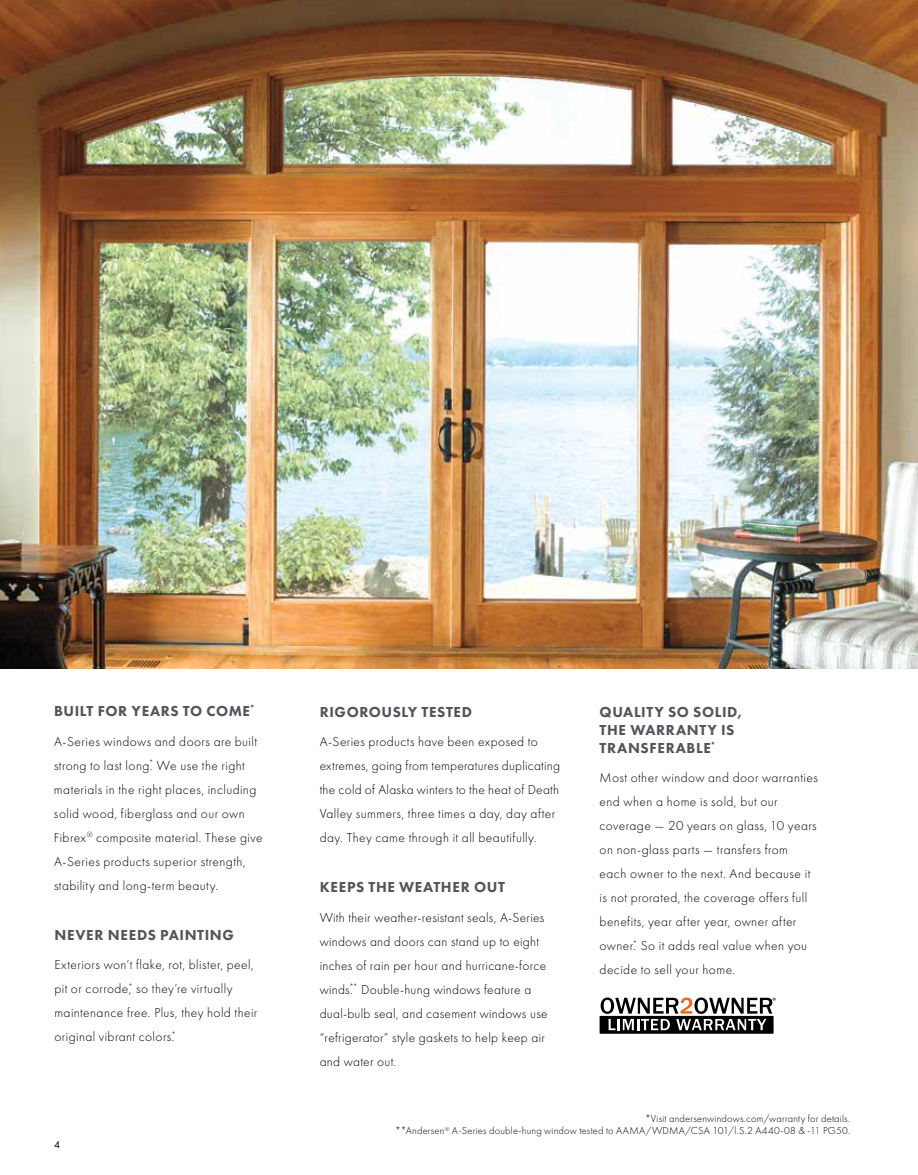
<style>
.page{position:relative;width:918px;height:1175px;background:#fff}
.page>*{position:absolute;margin:0;border:0;box-sizing:border-box;transform-origin:0 0}
.t1{font:800 15px/18px "Futura PT";letter-spacing:.04em;color:#53555c}
.t2{font:300 13.5px/24px "Futura PT";letter-spacing:.03em;color:#000}
.t3{font:300 10.5px/12px "Futura PT";letter-spacing:.02em;color:#000;text-align:right}
.t4{font:10.5px "Futura PT";color:#000}
</style>
<div class="page">
<img style="left:0;top:0;width:918px;height:668px">
<div style="left:600px;top:1015px;width:174px;height:18px;background:#000"></div>
<svg style="left:609px;top:1019px;width:61px;height:11px"></svg>
<svg style="left:676px;top:1019px;width:90px;height:11px"></svg>
<svg style="left:601px;top:997px;width:175px;height:16px"></svg>
<p class="t1" style="left:54px;top:702px;width:202px">BUILT FOR YEARS TO COME<sup>*</sup></p>
<p class="t2" style="left:54px;top:729px;width:210px">A-Series windows and doors are built strong to last long.<sup>*</sup> We use the right materials in the right places, including solid wood, fiberglass and our own Fibrex<sup>®</sup> composite material. These give A-Series products superior strength, stability and long-term beauty.</p>
<p class="t1" style="left:54px;top:925px;width:181px">NEVER NEEDS PAINTING</p>
<p class="t2" style="left:54px;top:952px;width:205px">Exteriors won’t flake, rot, blister, peel, pit or corrode,<sup>*</sup> so they’re virtually maintenance free. Plus, they hold their original vibrant colors.<sup>*</sup></p>
<p class="t4" style="left:54px;top:1138px;width:7px">4</p>
<p class="t1" style="left:320px;top:702px;width:154px">RIGOROUSLY TESTED</p>
<p class="t2" style="left:320px;top:729px;width:242px">A-Series products have been exposed to extremes, going from temperatures duplicating the cold of Alaska winters to the heat of Death Valley summers, three times a day, day after day. They came through it all beautifully.</p>
<p class="t1" style="left:320px;top:877px;width:187px">KEEPS THE WEATHER OUT</p>
<p class="t2" style="left:320px;top:905px;width:229px">With their weather-resistant seals, A-Series windows and doors can stand up to eight inches of rain per hour and hurricane-force winds.<sup>**</sup> Double-hung windows feature a dual-bulb seal, and casement windows use “refrigerator” style gaskets to help keep air and water out.</p>
<p class="t1" style="left:600px;top:702px;width:144px">QUALITY SO SOLID,<br>THE WARRANTY IS<br>TRANSFERABLE<sup>*</sup></p>
<p class="t2" style="left:600px;top:765px;width:220px">Most other window and door warranties end when a home is sold, but our coverage — 20 years on glass, 10 years on non-glass parts — transfers from each owner to the next. And because it is not prorated, the coverage offers full benefits, year after year, owner after owner.<sup>*</sup> So it adds real value when you decide to sell your home.</p>
<p class="t3" style="left:395px;top:1113px;width:456px">*Visit andersenwindows.com/warranty for details.<br>**Andersen<sup>®</sup> A-Series double-hung window tested to AAMA/WDMA/CSA 101/l.S.2 A440-08 &amp; -11 PG50.</p>
</div>
